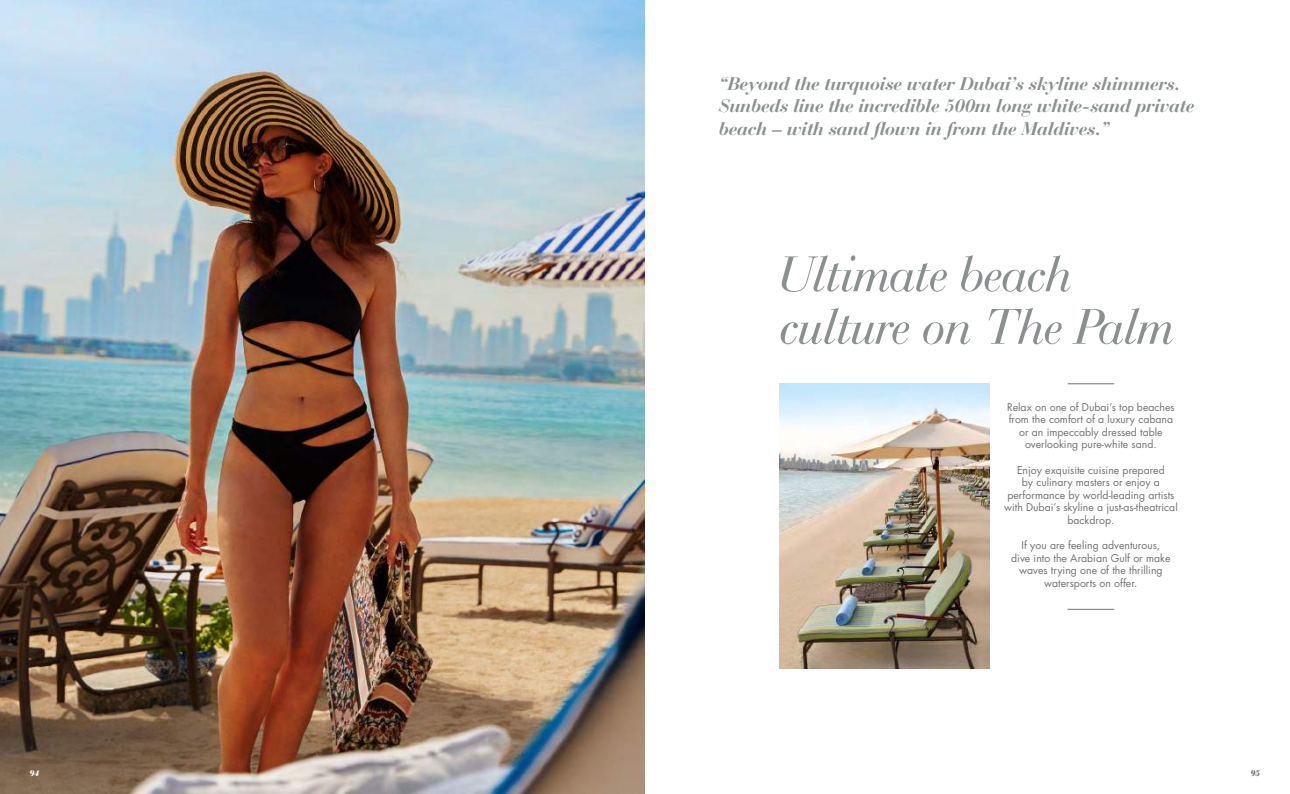
<style>
.page{position:relative;width:1290px;height:794px;background:#fff}
.page>*{position:absolute;margin:0;border:0;box-sizing:border-box;transform-origin:0 0}
.t1{font:italic 52.5px/52.5px "Bauer Bodoni BT";color:#8a8f90}
.t2{font:italic 700 19.25px/22.8px "Bauer Bodoni BT";color:#8a8f90}
.t3{font:10.5px/12.6px "Futura Std";color:#6f7170;text-align:center}
.t4{font:italic 900 8.75px "Bauer Bodoni BT";color:#fff}
.t5{font:italic 900 8.75px "Bauer Bodoni BT";color:#6f7170}
</style>
<div class="page">
<img style="left:0;top:0;width:645px;height:794px">
<img style="left:779px;top:383px;width:210px;height:285px">
<hr style="left:1067px;top:609px;width:47px;height:1px;background:#6f7170">
<hr style="left:1067px;top:383px;width:47px;height:1px;background:#6f7170">
<h2 class="t2" style="left:719px;top:71px;width:477px">“Beyond the turquoise water Dubai’s skyline shimmers.<br>Sunbeds line the incredible 500m long white-sand private beach – with sand flown in from the Maldives.”</h2>
<h1 class="t1" style="left:781px;top:247px;width:395px">Ultimate beach culture on The Palm</h1>
<p class="t3" style="left:1007px;top:400px;width:169px">Relax on one of Dubai’s top beaches from the comfort of a luxury cabana or an impeccably dressed table overlooking pure-white sand.</p>
<p class="t3" style="left:1004px;top:463px;width:175px">Enjoy exquisite cuisine prepared<br>by culinary masters or enjoy a performance by world-leading artists with Dubai’s skyline a just-as-theatrical backdrop.</p>
<p class="t3" style="left:1011px;top:539px;width:161px">If you are feeling adventurous, dive into the Arabian Gulf or make waves trying one of the thrilling watersports on offer.</p>
<p class="t4" style="left:30px;top:767px;width:11px">94</p>
<p class="t5" style="left:1251px;top:767px;width:11px">95</p>
</div>
